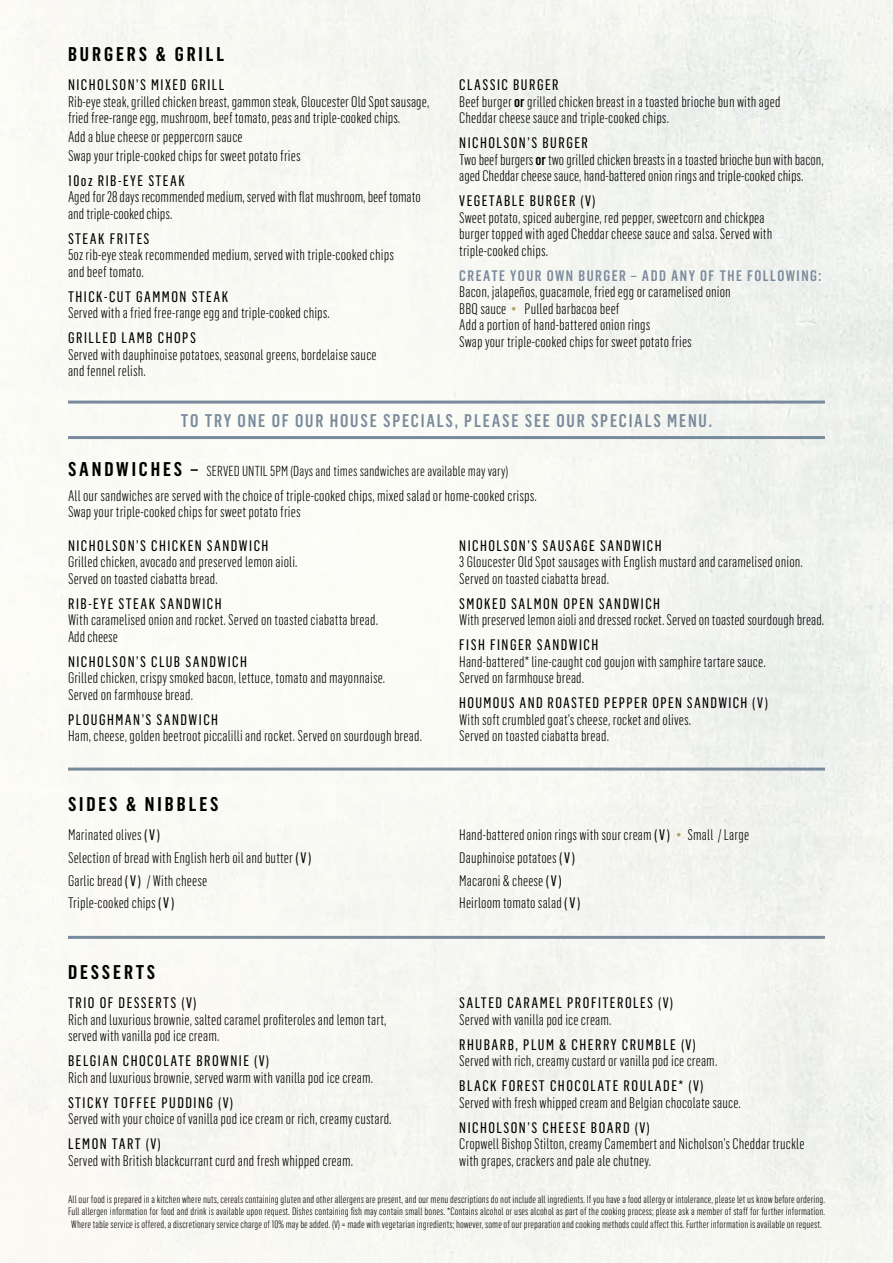
<style>
.page{position:relative;width:893px;height:1263px;background:#fff}
.page>*{position:absolute;margin:0;border:0;box-sizing:border-box;transform-origin:0 0}
.t1{font:600 19.5px "Flama Condensed";letter-spacing:.15em;color:#000}
.t2{font:500 18px "Flama Condensed";letter-spacing:.1em;color:#798a9c}
.t3{font:300 15px/16.5px "Flama Condensed";letter-spacing:.01em;color:#000}
.t4{font:15px "Flama Condensed Basic";letter-spacing:.1em;color:#000}
.t5{font:500 15px "Flama Condensed";letter-spacing:.1em;color:#798a9c}
.t6{font:300 14.25px "Flama Condensed";letter-spacing:.01em;color:#000}
.t7{font:300 10.5px/12.6px "Flama Condensed";letter-spacing:.01em;color:#000;text-align:center}
.s1{font-weight:500}
.s2{font-family:"Flama Condensed Basic";font-weight:400;color:#b3a16e}
.s3{font-weight:600;font-size:19.5px}
.s4{font-family:"Flama Condensed Basic";font-weight:400}
</style>
<div class="page">
<hr style="left:68px;top:936px;width:757px;height:3px;background:#798a9c">
<hr style="left:68px;top:767px;width:757px;height:3px;background:#798a9c">
<hr style="left:68px;top:436px;width:757px;height:3px;background:#798a9c">
<hr style="left:68px;top:401px;width:757px;height:3px;background:#798a9c">
<h1 class="t1" style="left:68px;top:42px;width:158px">BURGERS &amp; GRILL</h1>
<p class="t4" style="left:68px;top:76px;width:158px">NICHOLSON’S MIXED GRILL</p>
<p class="t3" style="left:68px;top:93px;width:363px">Rib-eye steak, grilled chicken breast, gammon steak, Gloucester Old Spot sausage, fried free-range egg, mushroom, beef tomato, peas and triple-cooked chips.</p>
<p class="t3" style="left:68px;top:127px;width:234px;line-height:18.6px">Add a blue cheese or peppercorn sauce<br>Swap your triple-cooked chips for sweet potato fries</p>
<p class="t4" style="left:68px;top:171px;width:118px">10oz RIB-EYE STEAK</p>
<p class="t3" style="left:68px;top:188px;width:354px">Aged for 28 days recommended medium, served with flat mushroom, beef tomato and triple-cooked chips.</p>
<p class="t4" style="left:68px;top:229px;width:83px">STEAK FRITES</p>
<p class="t3" style="left:68px;top:246px;width:327px">5oz rib-eye steak recommended medium, served with triple-cooked chips and beef tomato.</p>
<p class="t4" style="left:68px;top:287px;width:162px">THICK-CUT GAMMON STEAK</p>
<p class="t3" style="left:68px;top:304px;width:263px">Served with a fried free-range egg and triple-cooked chips.</p>
<p class="t4" style="left:68px;top:328px;width:129px">GRILLED LAMB CHOPS</p>
<p class="t3" style="left:68px;top:346px;width:310px">Served with dauphinoise potatoes, seasonal greens, bordelaise sauce and fennel relish.</p>
<p class="t4" style="left:459px;top:76px;width:101px">CLASSIC BURGER</p>
<p class="t3" style="left:459px;top:93px;width:323px">Beef burger <span class="s1">or</span> grilled chicken breast in a toasted brioche bun with aged<br>Cheddar cheese sauce and triple-cooked chips.</p>
<p class="t4" style="left:459px;top:134px;width:130px">NICHOLSON’S BURGER</p>
<p class="t3" style="left:459px;top:151px;width:366px">Two beef burgers <span class="s1">or</span> two grilled chicken breasts in a toasted brioche bun with bacon, aged Cheddar cheese sauce, hand-battered onion rings and triple-cooked chips.</p>
<p class="t4" style="left:459px;top:192px;width:138px">VEGETABLE BURGER (V)</p>
<p class="t3" style="left:459px;top:209px;width:315px">Sweet potato, spiced aubergine, red pepper, sweetcorn and chickpea burger topped with aged Cheddar cheese sauce and salsa. Served with triple-cooked chips.</p>
<p class="t5" style="left:459px;top:266px;width:363px">CREATE YOUR OWN BURGER – ADD ANY OF THE FOLLOWING:</p>
<p class="t3" style="left:459px;top:283px;width:273px">Bacon, jalapeños, guacamole, fried egg or caramelised onion BBQ sauce <span class="s2">•</span> Pulled barbacoa beef<br>Add a portion of hand-battered onion rings<br>Swap your triple-cooked chips for sweet potato fries</p>
<p class="t2" style="left:181px;top:409px;width:533px">TO TRY ONE OF OUR HOUSE SPECIALS, PLEASE SEE OUR SPECIALS MENU.</p>
<p class="t6" style="left:68px;top:462px;width:442px"><span class="s3">SANDWICHES –</span> SERVED UNTIL 5PM (Days and times sandwiches are available may vary)</p>
<p class="t3" style="left:68px;top:487px;width:470px">All our sandwiches are served with the choice of triple-cooked chips, mixed salad or home-cooked crisps.<br>Swap your triple-cooked chips for sweet potato fries</p>
<p class="t4" style="left:68px;top:536px;width:202px">NICHOLSON’S CHICKEN SANDWICH</p>
<p class="t3" style="left:68px;top:553px;width:231px">Grilled chicken, avocado and preserved lemon aioli.<br>Served on toasted ciabatta bread.</p>
<p class="t4" style="left:68px;top:594px;width:155px">RIB-EYE STEAK SANDWICH</p>
<p class="t3" style="left:68px;top:611px;width:311px">With caramelised onion and rocket. Served on toasted ciabatta bread.<br>Add cheese</p>
<p class="t4" style="left:68px;top:652px;width:180px">NICHOLSON’S CLUB SANDWICH</p>
<p class="t3" style="left:68px;top:669px;width:319px">Grilled chicken, crispy smoked bacon, lettuce, tomato and mayonnaise.<br>Served on farmhouse bread.</p>
<p class="t4" style="left:68px;top:710px;width:152px">PLOUGHMAN’S SANDWICH</p>
<p class="t3" style="left:68px;top:727px;width:355px">Ham, cheese, golden beetroot piccalilli and rocket. Served on sourdough bread.</p>
<p class="t4" style="left:459px;top:536px;width:204px">NICHOLSON’S SAUSAGE SANDWICH</p>
<p class="t3" style="left:459px;top:553px;width:345px">3 Gloucester Old Spot sausages with English mustard and caramelised onion.<br>Served on toasted ciabatta bread.</p>
<p class="t4" style="left:459px;top:594px;width:202px">SMOKED SALMON OPEN SANDWICH</p>
<p class="t3" style="left:459px;top:611px;width:366px">With preserved lemon aioli and dressed rocket. Served on toasted sourdough bread.</p>
<p class="t4" style="left:459px;top:636px;width:141px">FISH FINGER SANDWICH</p>
<p class="t3" style="left:459px;top:653px;width:308px">Hand-battered* line-caught cod goujon with samphire tartare sauce.<br>Served on farmhouse bread.</p>
<p class="t4" style="left:459px;top:694px;width:310px">HOUMOUS AND ROASTED PEPPER OPEN SANDWICH (V)</p>
<p class="t3" style="left:459px;top:711px;width:233px">With soft crumbled goat’s cheese, rocket and olives.<br>Served on toasted ciabatta bread.</p>
<h1 class="t1" style="left:68px;top:791px;width:152px">SIDES &amp; NIBBLES</h1>
<p class="t3" style="left:68px;top:823px;width:245px;line-height:22.8px">Marinated olives <span class="s4">(V)<br></span>Selection of bread with English herb oil and butter <span class="s4">(V)<br></span>Garlic bread <span class="s4">(V)</span> / With cheese<br>Triple-cooked chips <span class="s4">(V)</span></p>
<p class="t3" style="left:459px;top:823px;width:291px;line-height:22.8px">Hand-battered onion rings with sour cream <span class="s4">(V)</span> <span class="s2">•</span> Small / Large Dauphinoise potatoes <span class="s4">(V)<br></span>Macaroni &amp; cheese <span class="s4">(V)<br></span>Heirloom tomato salad <span class="s4">(V)</span></p>
<h1 class="t1" style="left:68px;top:960px;width:89px">DESSERTS</h1>
<p class="t4" style="left:68px;top:993px;width:130px">TRIO OF DESSERTS (V)</p>
<p class="t3" style="left:68px;top:1011px;width:320px">Rich and luxurious brownie, salted caramel profiteroles and lemon tart, served with vanilla pod ice cream.</p>
<p class="t4" style="left:68px;top:1051px;width:203px">BELGIAN CHOCOLATE BROWNIE (V)</p>
<p class="t3" style="left:68px;top:1069px;width:306px">Rich and luxurious brownie, served warm with vanilla pod ice cream.</p>
<p class="t4" style="left:68px;top:1093px;width:167px">STICKY TOFFEE PUDDING (V)</p>
<p class="t3" style="left:68px;top:1110px;width:325px">Served with your choice of vanilla pod ice cream or rich, creamy custard.</p>
<p class="t4" style="left:68px;top:1135px;width:94px">LEMON TART (V)</p>
<p class="t3" style="left:68px;top:1152px;width:287px">Served with British blackcurrant curd and fresh whipped cream.</p>
<p class="t4" style="left:459px;top:993px;width:215px">SALTED CARAMEL PROFITEROLES (V)</p>
<p class="t3" style="left:459px;top:1011px;width:154px">Served with vanilla pod ice cream.</p>
<p class="t4" style="left:459px;top:1035px;width:238px">RHUBARB, PLUM &amp; CHERRY CRUMBLE (V)</p>
<p class="t3" style="left:459px;top:1052px;width:260px">Served with rich, creamy custard or vanilla pod ice cream.</p>
<p class="t4" style="left:459px;top:1076px;width:246px">BLACK FOREST CHOCOLATE ROULADE* (V)</p>
<p class="t3" style="left:459px;top:1094px;width:283px">Served with fresh whipped cream and Belgian chocolate sauce.</p>
<p class="t4" style="left:459px;top:1118px;width:192px">NICHOLSON’S CHEESE BOARD (V)</p>
<p class="t3" style="left:459px;top:1135px;width:347px">Cropwell Bishop Stilton, creamy Camembert and Nicholson’s Cheddar truckle with grapes, crackers and pale ale chutney.</p>
<p class="t7" style="left:68px;top:1192px;width:758px">All our food is prepared in a kitchen where nuts, cereals containing gluten and other allergens are present, and our menu descriptions do not include all ingredients. If you have a food allergy or intolerance, please let us know before ordering.<br>Full allergen information for food and drink is available upon request. Dishes containing fish may contain small bones. *Contains alcohol or uses alcohol as part of the cooking process; please ask a member of staff for further information.<br>Where table service is offered, a discretionary service charge of 10% may be added. (V) = made with vegetarian ingredients; however, some of our preparation and cooking methods could affect this. Further information is available on request.</p>
</div>
